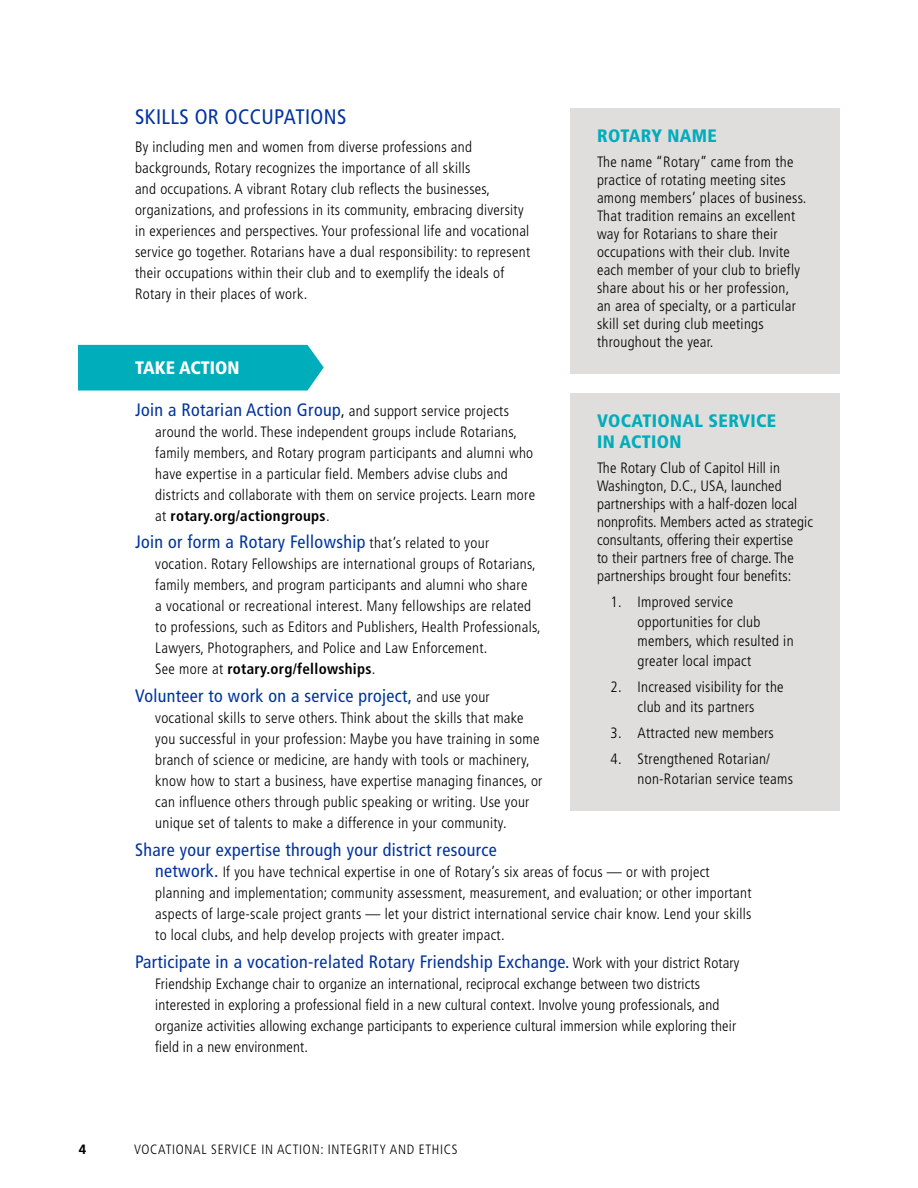
<style>
.page{position:relative;width:918px;height:1188px;background:#fff}
.page>*{position:absolute;margin:0;border:0;box-sizing:border-box;transform-origin:0 0}
.t1{font:condensed 21px "Frutiger LT Std";letter-spacing:.02em;color:#0033a0}
.t2{font:condensed 18px "Frutiger LT Std";letter-spacing:.02em;color:#0033a0}
.t3{font:900 condensed 18px/21px "Frutiger LT Std";letter-spacing:.02em;color:#00adbb}
.t4{font:900 condensed 18px "Frutiger LT Std";color:#fff}
.t5{font:300 condensed 15px/21px "Frutiger LT Std";letter-spacing:.02em;color:#000}
.t6{font:300 condensed 13.5px "Frutiger LT Std";letter-spacing:.05em;color:#000}
.t7{font:700 13.5px "Frutiger LT Std";color:#000}
.s1{font-weight:400;font-size:18px;color:#0033a0}
.s2{font-weight:400}
.s3{font-weight:700}
.s4{font-weight:300;font-size:15px;color:#000}
</style>
<div class="page">
<div style="left:570px;top:394px;width:270px;height:417px;background:#e0dedc"></div>
<div style="left:78px;top:345px;width:246px;height:46px;background:#00adbb"></div>
<div style="left:570px;top:108px;width:270px;height:266px;background:#e0dedc"></div>
<h1 class="t1" style="left:135px;top:104px;width:213px">SKILLS OR OCCUPATIONS</h1>
<p class="t5" style="left:135px;top:136px;width:397px">By including men and women from diverse professions and backgrounds, Rotary recognizes the importance of all skills<br>and occupations. A vibrant Rotary club reflects the businesses, organizations, and professions in its community, embracing diversity in experiences and perspectives. Your professional life and vocational service go together. Rotarians have a dual responsibility: to represent their occupations within their club and to exemplify the ideals of Rotary in their places of work.</p>
<p class="t3" style="left:597px;top:125px;width:121px">ROTARY NAME</p>
<p class="t5" style="left:597px;top:153px;width:211px;line-height:18px">The name “Rotary” came from the practice of rotating meeting sites among members’ places of business.<br>That tradition remains an excellent way for Rotarians to share their occupations with their club. Invite each member of your club to briefly share about his or her profession, an area of specialty, or a particular skill set during club meetings throughout the year.</p>
<p class="t4" style="left:135px;top:357px;width:106px">TAKE ACTION</p>
<p class="t5" style="left:155px;top:400px;width:381px;text-indent:-20px"><span class="s1">Join a Rotarian Action Group</span><span class="s2">,</span> and support service projects around the world. These independent groups include Rotarians, family members, and Rotary program participants and alumni who have expertise in a particular field. Members advise clubs and districts and collaborate with them on service projects. Learn more at <span class="s3">rotary.org/actiongroups</span>.</p>
<p class="t2" style="left:135px;top:532px;width:356px">Join or form a Rotary Fellowship <span class="s4">that’s related to your</span></p>
<p class="t5" style="left:155px;top:554px;width:387px">vocation. Rotary Fellowships are international groups of Rotarians, family members, and program participants and alumni who share<br>a vocational or recreational interest. Many fellowships are related to professions, such as Editors and Publishers, Health Professionals, Lawyers, Photographers, and Police and Law Enforcement.<br>See more at <span class="s3">rotary.org/fellowships</span>.</p>
<p class="t2" style="left:135px;top:685px;width:356px">Volunteer to work on a service project, <span class="s4">and use your</span></p>
<p class="t5" style="left:155px;top:708px;width:389px">vocational skills to serve others. Think about the skills that make you successful in your profession: Maybe you have training in some branch of science or medicine, are handy with tools or machinery, know how to start a business, have expertise managing finances, or can influence others through public speaking or writing. Use your unique set of talents to make a difference in your community.</p>
<p class="t2" style="left:135px;top:839px;width:363px">Share your expertise through your district resource</p>
<p class="t5" style="left:155px;top:861px;width:598px"><span class="s1">network.</span> If you have technical expertise in one of Rotary’s six areas of focus — or with project planning and implementation; community assessment, measurement, and evaluation; or other important aspects of large-scale project grants — let your district international service chair know. Lend your skills to local clubs, and help develop projects with greater impact.</p>
<p class="t2" style="left:135px;top:951px;width:606px">Participate in a vocation-related Rotary Friendship Exchange. <span class="s4">Work with your district Rotary</span></p>
<p class="t5" style="left:155px;top:973px;width:582px">Friendship Exchange chair to organize an international, reciprocal exchange between two districts interested in exploring a professional field in a new cultural context. Involve young professionals, and organize activities allowing exchange participants to experience cultural immersion while exploring their field in a new environment.</p>
<p class="t3" style="left:597px;top:411px;width:181px">VOCATIONAL SERVICE<br>IN ACTION</p>
<p class="t5" style="left:597px;top:459px;width:217px;line-height:18px">The Rotary Club of Capitol Hill in Washington, D.C., USA, launched partnerships with a half-dozen local nonprofits. Members acted as strategic consultants, offering their expertise<br>to their partners free of charge. The partnerships brought four benefits:</p>
<p class="t5" style="left:638px;top:593px;width:158px;line-height:19.5px;text-indent:-27px">1. Improved service opportunities for club members, which resulted in greater local impact</p>
<p class="t5" style="left:610px;top:677px;width:175px;line-height:19.5px;text-align:center">2. Increased visibility for the club and its partners</p>
<p class="t5" style="left:610px;top:722px;width:165px">3. Attracted new members</p>
<p class="t5" style="left:638px;top:749px;width:157px;line-height:19.5px;text-indent:-27px">4. Strengthened Rotarian/ non-Rotarian service teams</p>
<p class="t7" style="left:79px;top:1142px;width:9px">4</p>
<p class="t6" style="left:134px;top:1142px;width:325px">VOCATIONAL SERVICE IN ACTION: INTEGRITY AND ETHICS</p>
</div>
